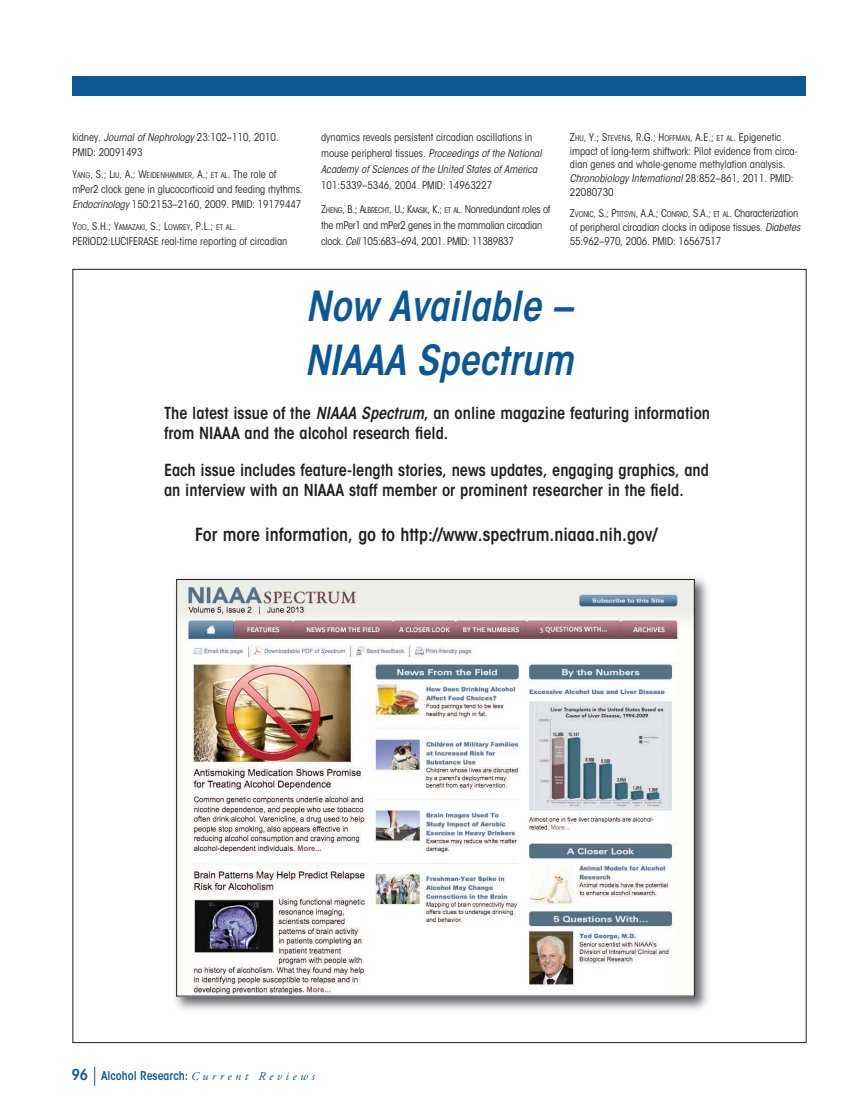
<style>
.page{position:relative;width:851px;height:1107px;background:#fff}
.page>*{position:absolute;margin:0;border:0;box-sizing:border-box;transform-origin:0 0}
.t1{font:italic 600 condensed 41.1px/54.2px "ITC Avant Garde Std";color:#0c5896}
.t2{font:600 condensed 18px "ITC Avant Garde Std";color:#231f20}
.t3{font:600 condensed 16.5px/19.5px "ITC Avant Garde Std";color:#231f20}
.t4{font:600 condensed 12px "ITC Avant Garde Std";color:#0c5896}
.t5{font:condensed 10.5px/13.6px "ITC Avant Garde Std";color:#231f20}
.t6{font:condensed 10.5px/16px "ITC Avant Garde Std";letter-spacing:-.025em;color:#231f20}
.s1{font-style:italic}
.s2{font-size:7.8px}
.s3{font-size:15px}
.s4{font-family:"Adobe Garamond Pro";font-weight:400;font-style:italic;font-stretch:normal}
</style>
<div class="page">
<div style="left:73px;top:77px;width:733px;height:19px;background:#0c5896"></div>
<svg style="left:94px;top:1066px;width:1px;height:20px"></svg>
<img style="left:175px;top:577px;width:533px;height:433px">
<img style="left:178px;top:581px;width:514px;height:413px">
<p class="t5" style="left:72px;top:131px;width:208px;line-height:14.7px">kidney. <span class="s1">Journal of Nephrology</span> 23:102–110, 2010.<br>PMid: 20091493</p>
<p class="t5" style="left:72px;top:168px;width:232px;line-height:14.7px">Y<span class="s2">ang</span>, s.; l<span class="s2">iu</span>, a.; W<span class="s2">eidenhaMMer</span>, a.; <span class="s2">eT al</span>. The role of mPer2 clock gene in glucocorticoid and feeding rhythms.<br><span class="s1">Endocrinology</span> 150:2153–2160, 2009. PMid: 19179447</p>
<p class="t5" style="left:72px;top:220px;width:217px;line-height:14.7px">Y<span class="s2">oo</span>, s.h.; Y<span class="s2">aMazaki</span>, s.; l<span class="s2">oWreY</span>, P.l.; <span class="s2">eT al</span>.<br>Period2:luCiFerase real-time reporting of circadian</p>
<p class="t5" style="left:321px;top:130px;width:222px;line-height:16px">dynamics reveals persistent circadian oscillations in mouse peripheral tissues. <span class="s1">Proceedings of the National Academy of Sciences of the United States of America </span>101:5339–5346, 2004. PMid: 14963227</p>
<p class="t6" style="left:321px;top:202px;width:231px">z<span class="s2">heng</span>, B.; a<span class="s2">lBreChT</span>, u.; k<span class="s2">aasik</span>, k.; <span class="s2">eT al</span>. nonredundant roles of the mPer1 and mPer2 genes in the mammalian circadian clock. <span class="s1">Cell</span> 105:683–694, 2001. PMid: 11389837</p>
<p class="t5" style="left:570px;top:131px;width:229px">z<span class="s2">hu</span>, Y.; s<span class="s2">TeVens</span>, r.g.; h<span class="s2">oFFMan</span>, a.e.; <span class="s2">eT al</span>. epigenetic impact of long-term shiftwork: Pilot evidence from circa&shy;dian genes and whole-genome methylation analysis.<br><span class="s1">Chronobiology International</span> 28:852–861, 2011. PMid:<br>22080730</p>
<p class="t5" style="left:570px;top:207px;width:232px">z<span class="s2">VoniC</span>, s.; P<span class="s2">TiTsYn</span>, a.a.; C<span class="s2">onrad</span>, s.a.; <span class="s2">eT al</span>. Characterization of peripheral circadian clocks in adipose tissues. <span class="s1">Diabetes<br></span>55:962–970, 2006. PMid: 16567517</p>
<h1 class="t1" style="left:305px;top:283px;width:270px">now Available – niAAA Spectrum</h1>
<p class="t3" style="left:164px;top:405px;width:547px">The latest issue of the <span class="s1">niAAA Spectrum</span>, an online magazine featuring information from NiAAA and the alcohol research field.</p>
<p class="t3" style="left:164px;top:462px;width:546px">Each issue includes feature-length stories, news updates, engaging graphics, and an interview with an NiAAA staff member or prominent researcher in the field.</p>
<p class="t2" style="left:195px;top:528px;width:464px">For more information, go to http://www.spectrum.niaaa.nih.gov/</p>
<p class="t4" style="left:72px;top:1071px;width:245px"><span class="s3">96</span> Alcohol Research: <span class="s4">C u r r e n t R e v i e w s</span></p>
</div>
